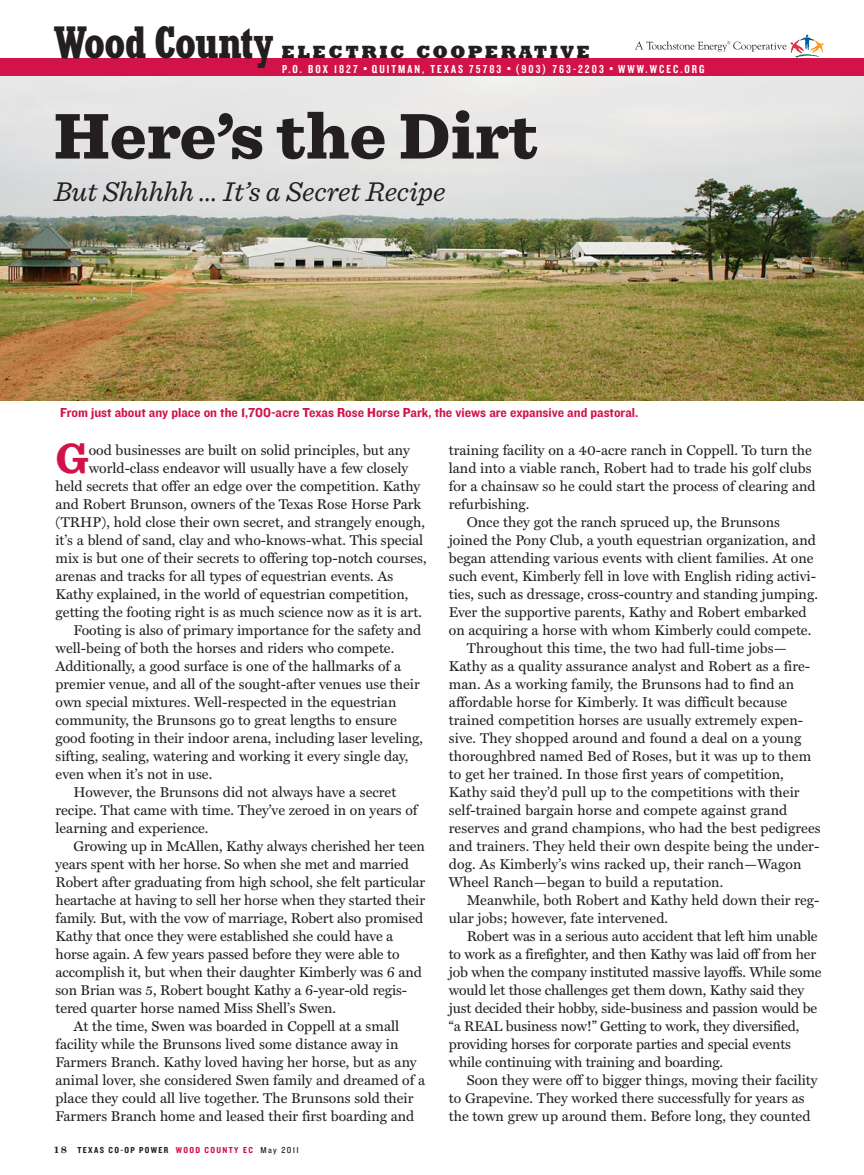
<style>
.page{position:relative;width:864px;height:1175px;background:#fff}
.page>*{position:absolute;margin:0;border:0;box-sizing:border-box;transform-origin:0 0}
.t1{font:900 67.5px "Sentinel";color:#231f20}
.t2{font:700 condensed 45px "Rockwell Std";letter-spacing:-.03em;color:#231f20}
.t3{font:700 44.25px "Sentinel";color:#d11349}
.t4{font:italic 28.5px "Sentinel";color:#231f20}
.t5{font:800 18px "Rockwell Std";letter-spacing:.14em;color:#231f20}
.t6{font:14.25px "Miller Text";color:#231f20}
.t7{font:13.5px "Knockout HTF51 Middleweight";color:#d11349}
.t8{font:12px "Knockout HTF49 Liteweight";letter-spacing:.17em;color:#fff}
.t9{font:9px "Knockout HTF50 Welterweight";letter-spacing:.15em;color:#231f20}
.s1{font-family:"Miller Text";font-weight:700;font-size:10.5px}
.s2{color:#d11349}
.s3{font-family:"Knockout HTF30 Junior Welterwt"}
</style>
<div class="page">
<div style="left:0;top:58px;width:864px;height:21px;background:#d11349"></div>
<svg style="left:635px;top:35px;width:189px;height:23px"></svg>
<img style="left:0;top:76px;width:864px;height:324px">
<h2 class="t2" style="left:54px;top:17px;width:221px">Wood County</h2>
<p class="t5" style="left:282px;top:42px;width:310px">ELECTRIC COOPERATIVE</p>
<p class="t8" style="left:282px;top:65px;width:424px">P.O. BOX 1827 <sup>≠</sup> QUITMAN, TEXAS 75783 <sup>≠</sup> (903) 763-2203 <sup>≠</sup> WWW.WCEC.ORG</p>
<h1 class="t1" style="left:54px;top:104px;width:486px">Here’s the Dirt</h1>
<h3 class="t4" style="left:54px;top:178px;width:393px">But Shhhhh ... It’s a Secret Recipe</h3>
<p class="t7" style="left:60px;top:408px;width:580px">From just about any place on the 1,700-acre Texas Rose Horse Park, the views are expansive and pastoral.</p>
<h3 class="t3" style="left:56px;top:440px;width:35px">G</h3>
<p class="t6" style="left:89px;top:444px;width:323px">ood businesses are built on solid principles, but any</p>
<p class="t6" style="left:89px;top:462px;width:321px">world-class endeavor will usually have a few closely</p>
<p class="t6" style="left:56px;top:480px;width:366px">held secrets that offer an edge over the competition. Kathy</p>
<p class="t6" style="left:56px;top:498px;width:367px">and Robert Brunson, owners of the Texas Rose Horse Park</p>
<p class="t6" style="left:56px;top:516px;width:371px">(TRHP), hold close their own secret, and strangely enough,</p>
<p class="t6" style="left:56px;top:534px;width:369px">it’s a blend of sand, clay and who-knows-what. This special</p>
<p class="t6" style="left:56px;top:552px;width:373px">mix is but one of their secrets to offering top-notch courses,</p>
<p class="t6" style="left:56px;top:570px;width:339px">arenas and tracks for all types of equestrian events. As</p>
<p class="t6" style="left:56px;top:588px;width:354px">Kathy explained, in the world of equestrian competition,</p>
<p class="t6" style="left:56px;top:606px;width:368px">getting the footing right is as much science now as it is art.</p>
<p class="t6" style="left:74px;top:624px;width:349px">Footing is also of primary importance for the safety and</p>
<p class="t6" style="left:56px;top:642px;width:340px">well-being of both the horses and riders who compete.</p>
<p class="t6" style="left:56px;top:660px;width:347px">Additionally, a good surface is one of the hallmarks of a</p>
<p class="t6" style="left:56px;top:678px;width:366px">premier venue, and all of the sought-after venues use their</p>
<p class="t6" style="left:56px;top:696px;width:342px">own special mixtures. Well-respected in the equestrian</p>
<p class="t6" style="left:56px;top:714px;width:343px">community, the Brunsons go to great lengths to ensure</p>
<p class="t6" style="left:56px;top:732px;width:369px">good footing in their indoor arena, including laser leveling,</p>
<p class="t6" style="left:56px;top:750px;width:354px">sifting, sealing, watering and working it every single day,</p>
<p class="t6" style="left:56px;top:768px;width:158px">even when it’s not in use.</p>
<p class="t6" style="left:74px;top:786px;width:324px">However, the Brunsons did not always have a secret</p>
<p class="t6" style="left:56px;top:804px;width:364px">recipe. That came with time. They’ve zeroed in on years of</p>
<p class="t6" style="left:56px;top:822px;width:155px">learning and experience.</p>
<p class="t6" style="left:74px;top:840px;width:353px">Growing up in McAllen, Kathy always cherished her teen</p>
<p class="t6" style="left:56px;top:858px;width:355px">years spent with her horse. So when she met and married</p>
<p class="t6" style="left:56px;top:876px;width:371px">Robert after graduating from high school, she felt particular</p>
<p class="t6" style="left:56px;top:894px;width:371px">heartache at having to sell her horse when they started their</p>
<p class="t6" style="left:56px;top:912px;width:369px">family. But, with the vow of marriage, Robert also promised</p>
<p class="t6" style="left:56px;top:930px;width:339px">Kathy that once they were established she could have a</p>
<p class="t6" style="left:56px;top:948px;width:346px">horse again. A few years passed before they were able to</p>
<p class="t6" style="left:56px;top:966px;width:368px">accomplish it, but when their daughter Kimberly was 6 and</p>
<p class="t6" style="left:56px;top:984px;width:353px">son Brian was 5, Robert bought Kathy a 6-year-old regis-</p>
<p class="t6" style="left:56px;top:1002px;width:282px">tered quarter horse named Miss Shell’s Swen.</p>
<p class="t6" style="left:74px;top:1020px;width:327px">At the time, Swen was boarded in Coppell at a small</p>
<p class="t6" style="left:56px;top:1038px;width:344px">facility while the Brunsons lived some distance away in</p>
<p class="t6" style="left:56px;top:1056px;width:363px">Farmers Branch. Kathy loved having her horse, but as any</p>
<p class="t6" style="left:56px;top:1074px;width:371px">animal lover, she considered Swen family and dreamed of a</p>
<p class="t6" style="left:56px;top:1092px;width:359px">place they could all live together. The Brunsons sold their</p>
<p class="t6" style="left:56px;top:1110px;width:360px">Farmers Branch home and leased their first boarding and</p>
<p class="t9" style="left:54px;top:1146px;width:246px"><span class="s1">18</span> TEXAS CO-OP POWER <span class="s2">WOOD COUNTY EC</span> <span class="s3">May 2011</span></p>
<p class="t6" style="left:449px;top:444px;width:364px">training facility on a 40-acre ranch in Coppell. To turn the</p>
<p class="t6" style="left:449px;top:462px;width:364px">land into a viable ranch, Robert had to trade his golf clubs</p>
<p class="t6" style="left:449px;top:480px;width:368px">for a chainsaw so he could start the process of clearing and</p>
<p class="t6" style="left:449px;top:498px;width:82px">refurbishing.</p>
<p class="t6" style="left:467px;top:516px;width:315px">Once they got the ranch spruced up, the Brunsons</p>
<p class="t6" style="left:449px;top:534px;width:369px">joined the Pony Club, a youth equestrian organization, and</p>
<p class="t6" style="left:449px;top:552px;width:366px">began attending various events with client families. At one</p>
<p class="t6" style="left:449px;top:570px;width:369px">such event, Kimberly fell in love with English riding activi-</p>
<p class="t6" style="left:449px;top:588px;width:371px">ties, such as dressage, cross-country and standing jumping.</p>
<p class="t6" style="left:449px;top:606px;width:359px">Ever the supportive parents, Kathy and Robert embarked</p>
<p class="t6" style="left:449px;top:624px;width:364px">on acquiring a horse with whom Kimberly could compete.</p>
<p class="t6" style="left:467px;top:642px;width:322px">Throughout this time, the two had full-time jobs—</p>
<p class="t6" style="left:449px;top:660px;width:363px">Kathy as a quality assurance analyst and Robert as a fire-</p>
<p class="t6" style="left:449px;top:678px;width:347px">man. As a working family, the Brunsons had to find an</p>
<p class="t6" style="left:449px;top:696px;width:340px">affordable horse for Kimberly. It was difficult because</p>
<p class="t6" style="left:449px;top:714px;width:356px">trained competition horses are usually extremely expen-</p>
<p class="t6" style="left:449px;top:732px;width:354px">sive. They shopped around and found a deal on a young</p>
<p class="t6" style="left:449px;top:750px;width:364px">thoroughbred named Bed of Roses, but it was up to them</p>
<p class="t6" style="left:449px;top:768px;width:337px">to get her trained. In those first years of competition,</p>
<p class="t6" style="left:449px;top:786px;width:352px">Kathy said they’d pull up to the competitions with their</p>
<p class="t6" style="left:449px;top:804px;width:340px">self-trained bargain horse and compete against grand</p>
<p class="t6" style="left:449px;top:822px;width:373px">reserves and grand champions, who had the best pedigrees</p>
<p class="t6" style="left:449px;top:840px;width:372px">and trainers. They held their own despite being the under-</p>
<p class="t6" style="left:449px;top:858px;width:354px">dog. As Kimberly’s wins racked up, their ranch—Wagon</p>
<p class="t6" style="left:449px;top:876px;width:276px">Wheel Ranch—began to build a reputation.</p>
<p class="t6" style="left:467px;top:894px;width:354px">Meanwhile, both Robert and Kathy held down their reg-</p>
<p class="t6" style="left:449px;top:912px;width:221px">ular jobs; however, fate intervened.</p>
<p class="t6" style="left:467px;top:930px;width:352px">Robert was in a serious auto accident that left him unable</p>
<p class="t6" style="left:449px;top:948px;width:369px">to work as a firefighter, and then Kathy was laid off from her</p>
<p class="t6" style="left:449px;top:966px;width:374px">job when the company instituted massive layoffs. While some</p>
<p class="t6" style="left:449px;top:984px;width:357px">would let those challenges get them down, Kathy said they</p>
<p class="t6" style="left:449px;top:1002px;width:370px">just decided their hobby, side-business and passion would be</p>
<p class="t6" style="left:449px;top:1020px;width:352px">“a REAL business now!” Getting to work, they diversified,</p>
<p class="t6" style="left:449px;top:1038px;width:344px">providing horses for corporate parties and special events</p>
<p class="t6" style="left:449px;top:1056px;width:276px">while continuing with training and boarding.</p>
<p class="t6" style="left:467px;top:1074px;width:352px">Soon they were off to bigger things, moving their facility</p>
<p class="t6" style="left:449px;top:1092px;width:357px">to Grapevine. They worked there successfully for years as</p>
<p class="t6" style="left:449px;top:1110px;width:363px">the town grew up around them. Before long, they counted</p>
</div>
